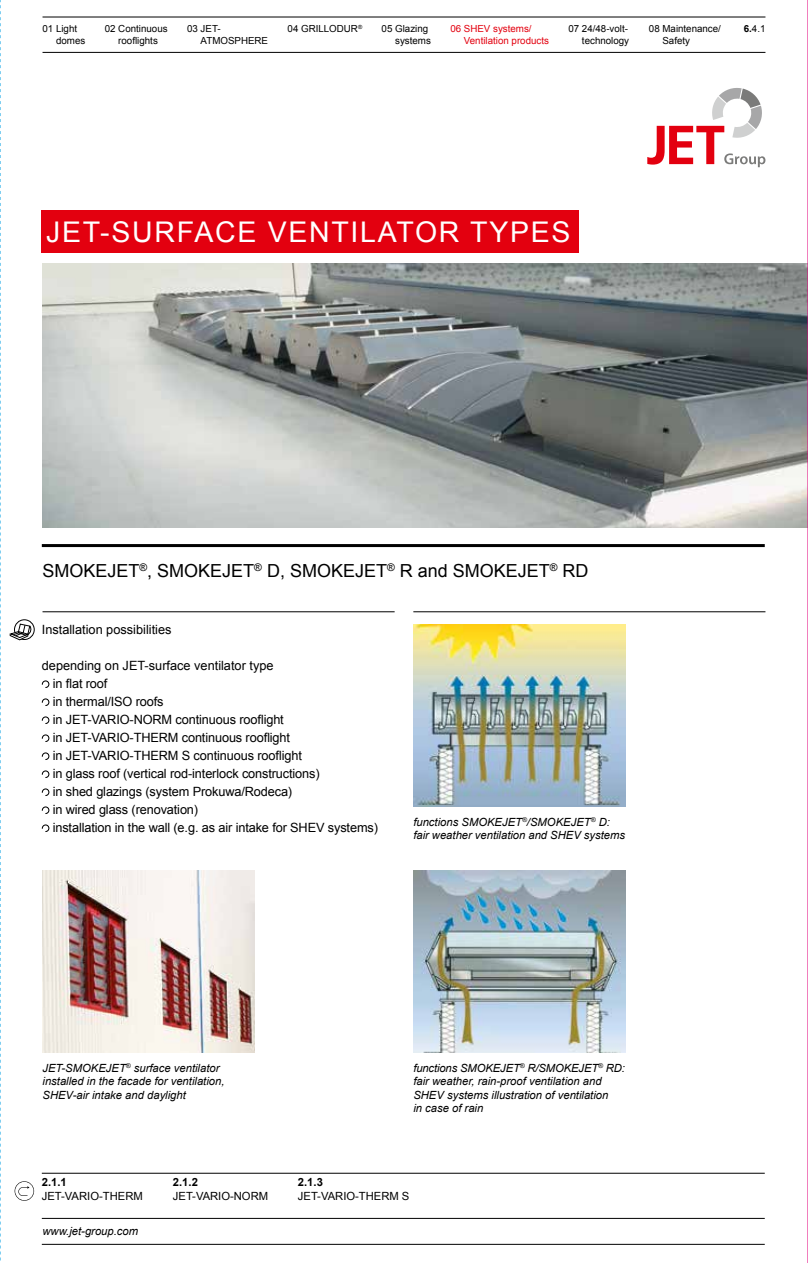
<style>
.page{position:relative;width:808px;height:1263px;background:#fff}
.page>*{position:absolute;margin:0;border:0;box-sizing:border-box;transform-origin:0 0}
.t1{font:28.5px "Arial";letter-spacing:.06em;color:#fff}
.t2{font:18px "Arial";color:#000}
.t3{font:12.75px/18px "Arial";letter-spacing:-.01em;color:#000}
.t4{font:italic 11.25px/13.5px "Arial";color:#000}
.t5{font:11.25px "Arial";color:#000}
.t6{font:700 11.25px "Arial";color:#000}
.t7{font:9.75px/12px "Arial";color:#000;text-align:right}
.t8{font:9.75px/12px "Arial";color:#e3000f}
.s1{font-weight:700}
</style>
<div class="page">
<hr style="left:42px;top:544px;width:723px;height:3px;background:#000">
<div style="left:42px;top:210px;width:537px;height:43px;background:#e3000f"></div>
<hr style="left:43px;top:52px;width:722px;height:1px;background:#000">
<hr style="left:43px;top:17px;width:722px;height:1px;background:#000">
<div style="left:14px;top:620px;width:20px;height:20px;border:1px solid #000;border-radius:50%"></div>
<svg style="left:9px;top:623px;width:23px;height:18px"></svg>
<svg style="left:42px;top:680px;width:7px;height:8px"></svg>
<svg style="left:42px;top:698px;width:7px;height:8px"></svg>
<svg style="left:42px;top:716px;width:7px;height:8px"></svg>
<svg style="left:42px;top:734px;width:7px;height:8px"></svg>
<svg style="left:42px;top:752px;width:7px;height:8px"></svg>
<svg style="left:42px;top:770px;width:7px;height:8px"></svg>
<svg style="left:42px;top:788px;width:7px;height:8px"></svg>
<svg style="left:42px;top:806px;width:7px;height:8px"></svg>
<svg style="left:42px;top:824px;width:7px;height:8px"></svg>
<hr style="left:43px;top:611px;width:352px;height:1px;background:#000">
<hr style="left:413px;top:611px;width:352px;height:1px;background:#000">
<hr style="left:42px;top:1173px;width:723px;height:1px;background:#000">
<hr style="left:42px;top:1218px;width:723px;height:1px;background:#000">
<hr style="left:42px;top:1244px;width:723px;height:1px;background:#000">
<svg style="left:15px;top:1181px;width:19px;height:20px"></svg>
<img style="left:43px;top:263px;width:764px;height:264px">
<img style="left:413px;top:625px;width:212px;height:182px">
<img style="left:413px;top:871px;width:212px;height:182px">
<img style="left:43px;top:871px;width:211px;height:182px">
<svg style="left:647px;top:88px;width:118px;height:79px"></svg>
<svg style="left:0;top:0;width:1px;height:1261px"></svg>
<hr style="left:807px;top:0;width:1px;height:1263px;background:#e5007d">
<p class="t7" style="left:56px;top:23px;width:31px;text-align:left;text-indent:-14px">01 Light domes</p>
<p class="t7" style="left:105px;top:23px;width:64px;text-align:center">02 Continuous rooflights</p>
<p class="t7" style="left:201px;top:23px;width:69px;text-align:left;text-indent:-14px">03 JET-<br>ATMOSPHERE</p>
<p class="t7" style="left:288px;top:23px;width:76px">04 GRILLODUR<sup>®</sup></p>
<p class="t7" style="left:382px;top:23px;width:51px">05 Glazing systems</p>
<p class="t8" style="left:464px;top:23px;width:87px;text-indent:-14px">06 SHEV systems/<br>Ventilation products</p>
<p class="t7" style="left:568px;top:23px;width:62px">07 24/48-volt&shy;technology</p>
<p class="t7" style="left:649px;top:23px;width:74px">08 Maintenance/</p>
<p class="t7" style="left:744px;top:23px;width:23px"><span class="s1">6.</span>4.1</p>
<p class="t7" style="left:662px;top:35px;width:29px">Safety</p>
<h1 class="t1" style="left:46px;top:213px;width:526px">JET-SURFACE VENTILATOR TYPES</h1>
<h2 class="t2" style="left:43px;top:559px;width:548px">SMOKEJET<sup>®</sup>, SMOKEJET<sup>®</sup> D, SMOKEJET<sup>®</sup> R and SMOKEJET<sup>®</sup> RD</h2>
<p class="t3" style="left:42px;top:621px;width:131px">Installation possibilities</p>
<p class="t3" style="left:53px;top:657px;width:327px;text-indent:-11px">depending on JET-surface ventilator type<br>in flat roof<br>in thermal/ISO roofs<br>in JET-VARIO-NORM continuous rooflight<br>in JET-VARIO-THERM continuous rooflight<br>in JET-VARIO-THERM S continuous rooflight<br>in glass roof (vertical rod-interlock constructions)<br>in shed glazings (system Prokuwa/Rodeca)<br>in wired glass (renovation)<br>installation in the wall (e.g. as air intake for SHEV systems)</p>
<p class="t4" style="left:413px;top:815px;width:213px">functions SMOKEJET<sup>®</sup>/SMOKEJET<sup>®</sup> D: fair weather ventilation and SHEV systems</p>
<p class="t4" style="left:43px;top:1061px;width:183px">JET-SMOKEJET<sup>®</sup> surface ventilator installed in the facade for ventilation,<br>SHEV-air intake and daylight</p>
<p class="t4" style="left:413px;top:1061px;width:213px">functions SMOKEJET<sup>®</sup> R/SMOKEJET<sup>®</sup> RD: fair weather, rain-proof ventilation and SHEV systems illustration of ventilation<br>in case of rain</p>
<p class="t6" style="left:42px;top:1175px;width:27px">2.1.1</p>
<p class="t5" style="left:42px;top:1188px;width:103px">JET-VARIO-THERM</p>
<p class="t4" style="left:43px;top:1224px;width:97px">www.jet-group.com</p>
<p class="t6" style="left:173px;top:1175px;width:27px">2.1.2</p>
<p class="t5" style="left:173px;top:1188px;width:97px">JET-VARIO-NORM</p>
<p class="t6" style="left:298px;top:1175px;width:27px">2.1.3</p>
<p class="t5" style="left:298px;top:1188px;width:113px">JET-VARIO-THERM S</p>
</div>
